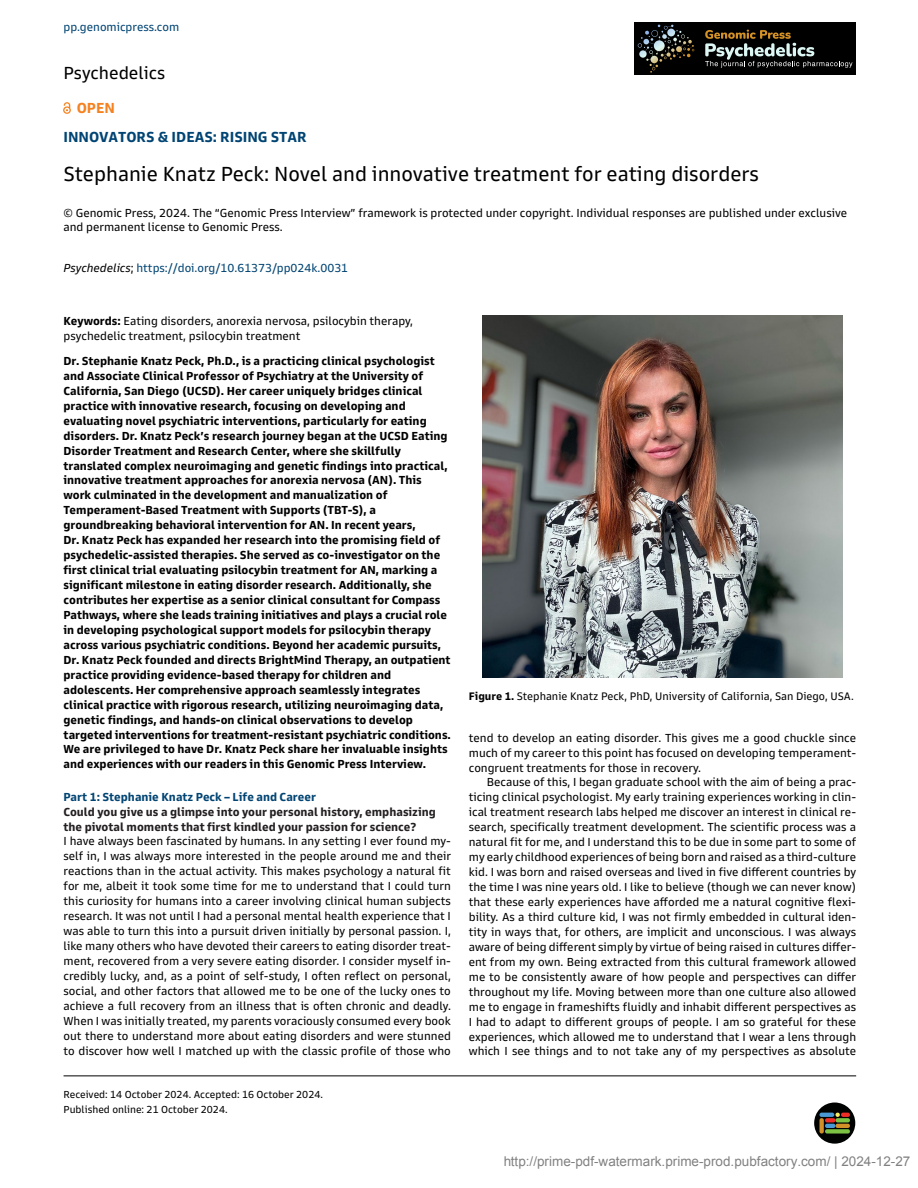
<style>
.page{position:relative;width:918px;height:1188px;background:#fff}
.page>*{position:absolute;margin:0;border:0;box-sizing:border-box;transform-origin:0 0}
.t1{font:20.85px "Goldman Sans";color:#000}
.t2{font:18px "Goldman Sans";color:#000}
.t3{font:700 15px "Goldman Sans";color:#004473}
.t4{font:700 15px "Goldman Sans";color:#f58221}
.t5{font:13.5px "Arial";color:rgb(0 0 0/.5)}
.t6{font:12px/15px "Goldman Sans";color:#000;text-align:justify}
.t7{font:700 12px/15px "Goldman Sans";color:#000}
.t8{font:700 12px/15px "Goldman Sans";color:#231f20}
.t9{font:12px "Goldman Sans";color:#004473}
.t10{font:700 12px "Goldman Sans";color:#004473}
.t11{font:11.25px "Goldman Sans";color:#000}
.t12{font:10.5px/15px "Goldman Sans";color:#000}
.s1{font-style:italic;color:#000}
.s2{color:#000}
.s3{font-weight:700}
</style>
<div class="page">
<svg style="left:64px;top:102px;width:7px;height:11px"></svg>
<div style="left:634px;top:23px;width:221px;height:52px;background:#000"></div>
<div style="left:634px;top:22px;width:222px;height:53px;border:1px solid #000"></div>
<svg style="left:638px;top:24px;width:56px;height:49px"></svg>
<svg style="left:705px;top:30px;width:148px;height:38px"></svg>
<img style="left:483px;top:315px;width:360px;height:363px">
<div style="left:814px;top:1103px;width:41px;height:41px;background:#010202;border-radius:50%"></div>
<svg style="left:819px;top:1113px;width:31px;height:21px"></svg>
<hr style="left:64px;top:1075px;width:792px;height:1px;background:#000">
<p class="t9" style="left:64px;top:22px;width:117px">pp.genomicpress.com</p>
<h2 class="t2" style="left:64px;top:66px;width:103px">Psychedelics</h2>
<p class="t4" style="left:77px;top:103px;width:40px">OPEN</p>
<p class="t3" style="left:64px;top:132px;width:245px">INNOVATORS &amp; IDEAS: RISING STAR</p>
<h1 class="t1" style="left:64px;top:166px;width:697px">Stephanie Knatz Peck: Novel and innovative treatment for eating disorders</h1>
<p class="t6" style="left:64px;top:207px;width:785px;line-height:13.5px">© Genomic Press, 2024. The “Genomic Press Interview” framework is protected under copyright. Individual responses are published under exclusive and permanent license to Genomic Press.</p>
<p class="t9" style="left:64px;top:264px;width:286px"><span class="s1">Psychedelics</span><span class="s2">;</span> https://doi.org/10.61373/pp024k.0031</p>
<p class="t6" style="left:64px;top:315px;width:351px"><span class="s3">Keywords:</span> Eating disorders, anorexia nervosa, psilocybin therapy, psychedelic treatment, psilocybin treatment</p>
<p class="t7" style="left:64px;top:354px;width:389px">Dr. Stephanie Knatz Peck, Ph.D., is a practicing clinical psychologist and Associate Clinical Professor of Psychiatry at the University of California, San Diego (UCSD). Her career uniquely bridges clinical practice with innovative research, focusing on developing and evaluating novel psychiatric interventions, particularly for eating disorders. Dr. Knatz Peck’s research journey began at the UCSD Eating Disorder Treatment and Research Center, where she skillfully translated complex neuroimaging and genetic findings into practical, innovative treatment approaches for anorexia nervosa (AN). This work culminated in the development and manualization of Temperament-Based Treatment with Supports (TBT-S), a groundbreaking behavioral intervention for AN. In recent years,<br>Dr. Knatz Peck has expanded her research into the promising field of psychedelic-assisted therapies. She served as co-investigator on the first clinical trial evaluating psilocybin treatment for AN, marking a significant milestone in eating disorder research. Additionally, she contributes her expertise as a senior clinical consultant for Compass Pathways, where she leads training initiatives and plays a crucial role in developing psychological support models for psilocybin therapy across various psychiatric conditions. Beyond her academic pursuits, Dr. Knatz Peck founded and directs BrightMind Therapy, an outpatient practice providing evidence-based therapy for children and adolescents. Her comprehensive approach seamlessly integrates clinical practice with rigorous research, utilizing neuroimaging data, genetic findings, and hands-on clinical observations to develop targeted interventions for treatment-resistant psychiatric conditions.<br>We are privileged to have Dr. Knatz Peck share her invaluable insights and experiences with our readers in this Genomic Press Interview.</p>
<p class="t10" style="left:64px;top:792px;width:254px">Part 1: Stephanie Knatz Peck – Life and Career</p>
<p class="t8" style="left:64px;top:805px;width:374px">Could you give us a glimpse into your personal history, emphasizing the pivotal moments that first kindled your passion for science?</p>
<p class="t6" style="left:64px;top:835px;width:389px">I have always been fascinated by humans. In any setting I ever found my&shy;self in, I was always more interested in the people around me and their reactions than in the actual activity. This makes psychology a natural fit for me, albeit it took some time for me to understand that I could turn this curiosity for humans into a career involving clinical human subjects research. It was not until I had a personal mental health experience that I was able to turn this into a pursuit driven initially by personal passion. I, like many others who have devoted their careers to eating disorder treat&shy;ment, recovered from a very severe eating disorder. I consider myself in&shy;credibly lucky, and, as a point of self-study, I often reflect on personal, social, and other factors that allowed me to be one of the lucky ones to achieve a full recovery from an illness that is often chronic and deadly.<br>When I was initially treated, my parents voraciously consumed every book out there to understand more about eating disorders and were stunned to discover how well I matched up with the classic profile of those who</p>
<p class="t12" style="left:64px;top:1088px;width:261px">Received: 14 October 2024. Accepted: 16 October 2024.<br>Published online: 21 October 2024.</p>
<p class="t11" style="left:469px;top:692px;width:386px"><span class="s3">Figure 1.</span> Stephanie Knatz Peck, PhD, University of California, San Diego, USA.</p>
<p class="t6" style="left:469px;top:731px;width:389px">tend to develop an eating disorder. This gives me a good chuckle since much of my career to this point has focused on developing temperament&shy;congruent treatments for those in recovery.</p>
<p class="t6" style="left:469px;top:776px;width:389px;text-indent:18px">Because of this, I began graduate school with the aim of being a prac&shy;ticing clinical psychologist. My early training experiences working in clin&shy;ical treatment research labs helped me discover an interest in clinical re&shy;search, specifically treatment development. The scientific process was a natural fit for me, and I understand this to be due in some part to some of my early childhood experiences of being born and raised as a third-culture kid. I was born and raised overseas and lived in five different countries by the time I was nine years old. I like to believe (though we can never know) that these early experiences have afforded me a natural cognitive flexi&shy;bility. As a third culture kid, I was not firmly embedded in cultural iden&shy;tity in ways that, for others, are implicit and unconscious. I was always aware of being different simply by virtue of being raised in cultures differ&shy;ent from my own. Being extracted from this cultural framework allowed me to be consistently aware of how people and perspectives can differ throughout my life. Moving between more than one culture also allowed me to engage in frameshifts fluidly and inhabit different perspectives as I had to adapt to different groups of people. I am so grateful for these experiences, which allowed me to understand that I wear a lens through which I see things and to not take any of my perspectives as absolute</p>
<p class="t5" style="left:503px;top:1153px;width:409px">http://prime-pdf-watermark.prime-prod.pubfactory.com/ | 2024-12-27</p>
</div>
